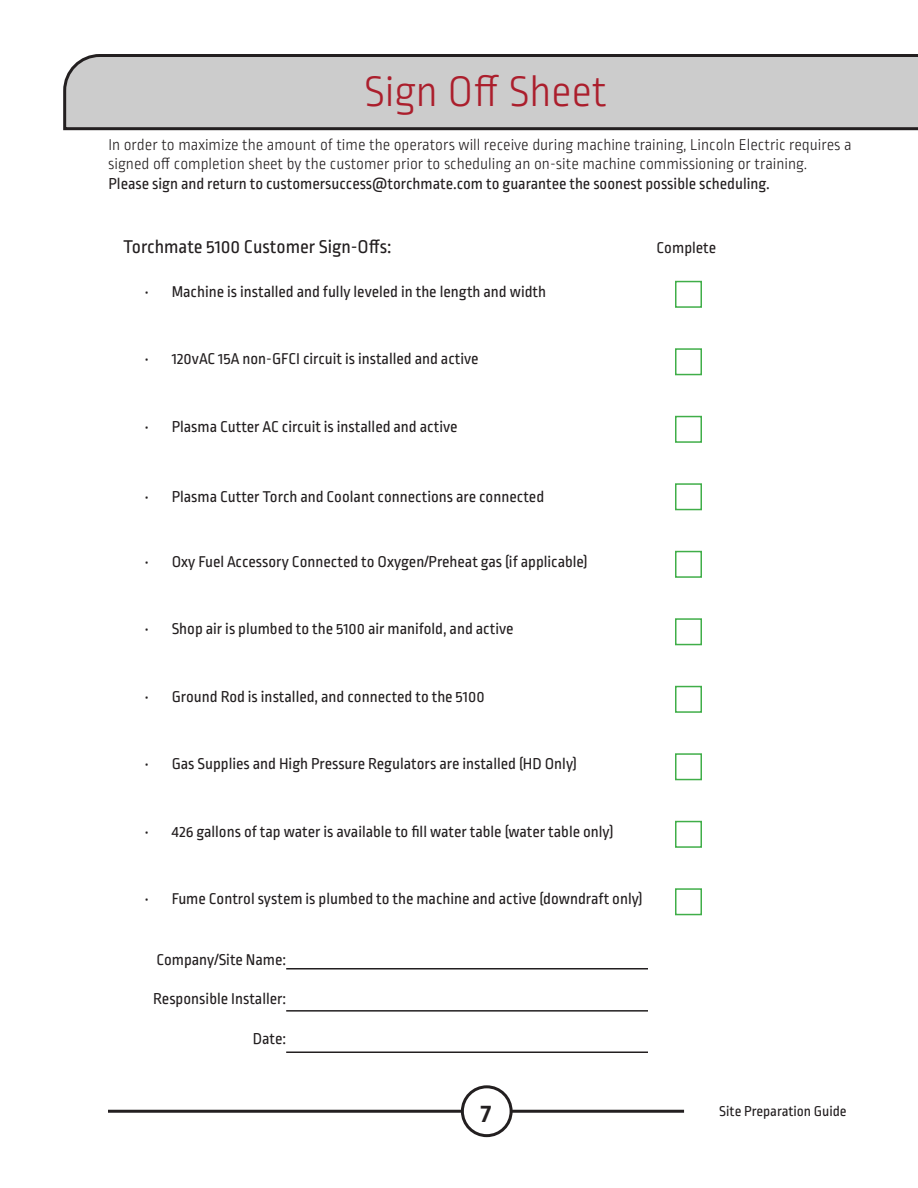
<style>
.page{position:relative;width:918px;height:1188px;background:#fff}
.page>*{position:absolute;margin:0;border:0;box-sizing:border-box;transform-origin:0 0}
.Headers{font:300 45px "Ropa Sans Pro";color:#ab1e2c}
.t1{font:700 27px "Ropa Sans Pro";color:#231f20}
.t2{font:19.5px "Ropa Sans Pro";color:#231f20}
.Summary{font:16.5px "Ropa Sans Pro";color:#231f20}
.Summary-2{font:300 16.5px/19.8px "Ropa Sans Pro";color:#231f20}
.t3{font:15px "Ropa Sans Pro";color:#231f20}
</style>
<div class="page">
<hr style="left:108px;top:1110px;width:576px;height:3px;background:#231f20">
<div style="left:462px;top:1087px;width:49px;height:49px;background:#fff;border-radius:50%"></div>
<div style="left:461px;top:1085px;width:52px;height:52px;border:3px solid #231f20;border-radius:50%"></div>
<svg style="left:63px;top:54px;width:855px;height:77px"></svg>
<div style="left:675px;top:348px;width:27px;height:27px;border:2px solid #40ae49"></div>
<div style="left:675px;top:281px;width:27px;height:27px;border:2px solid #40ae49"></div>
<div style="left:675px;top:416px;width:27px;height:27px;border:2px solid #40ae49"></div>
<div style="left:675px;top:483px;width:27px;height:27px;border:2px solid #40ae49"></div>
<div style="left:675px;top:551px;width:27px;height:27px;border:2px solid #40ae49"></div>
<div style="left:675px;top:618px;width:27px;height:27px;border:2px solid #40ae49"></div>
<div style="left:675px;top:686px;width:27px;height:27px;border:2px solid #40ae49"></div>
<div style="left:675px;top:753px;width:27px;height:27px;border:2px solid #40ae49"></div>
<div style="left:675px;top:821px;width:27px;height:27px;border:2px solid #40ae49"></div>
<div style="left:675px;top:888px;width:27px;height:27px;border:2px solid #40ae49"></div>
<hr style="left:286px;top:968px;width:362px;height:2px;background:#231f20">
<hr style="left:286px;top:1010px;width:362px;height:2px;background:#231f20">
<hr style="left:286px;top:1052px;width:362px;height:1px;background:#231f20">
<p class="Headers" style="left:364px;top:67px;width:244px">Sign Off Sheet</p>
<p class="Summary-2" style="left:108px;top:136px;width:745px">In order to maximize the amount of time the operators will receive during machine training, Lincoln Electric requires a signed off completion sheet by the customer prior to scheduling an on-site machine commissioning or training.</p>
<p class="Summary" style="left:109px;top:175px;width:663px">Please sign and return to customersuccess@torchmate.com to guarantee the soonest possible scheduling.</p>
<p class="t2" style="left:123px;top:236px;width:270px">Torchmate 5100 Customer Sign-Offs:</p>
<p class="Summary" style="left:145px;top:282px;width:403px">• Machine is installed and fully leveled in the length and width</p>
<p class="Summary" style="left:145px;top:350px;width:335px">• 120vAC 15A non-GFCI circuit is installed and active</p>
<p class="Summary" style="left:145px;top:417px;width:314px">• Plasma Cutter AC circuit is installed and active</p>
<p class="Summary" style="left:657px;top:238px;width:61px">Complete</p>
<p class="Summary" style="left:145px;top:488px;width:401px">• Plasma Cutter Torch and Coolant connections are connected</p>
<p class="Summary" style="left:145px;top:552px;width:445px">• Oxy Fuel Accessory Connected to Oxygen/Preheat gas (if applicable)</p>
<p class="Summary" style="left:145px;top:620px;width:370px">• Shop air is plumbed to the 5100 air manifold, and active</p>
<p class="Summary" style="left:145px;top:687px;width:341px">• Ground Rod is installed, and connected to the 5100</p>
<p class="Summary" style="left:145px;top:755px;width:434px">• Gas Supplies and High Pressure Regulators are installed (HD Only)</p>
<p class="Summary" style="left:145px;top:822px;width:470px">• 426 gallons of tap water is available to fill water table (water table only)</p>
<p class="Summary" style="left:145px;top:890px;width:500px">• Fume Control system is plumbed to the machine and active (downdraft only)</p>
<p class="Summary" style="left:156px;top:950px;width:131px">Company/Site Name:</p>
<p class="Summary" style="left:153px;top:990px;width:134px">Responsible Installer:</p>
<p class="Summary" style="left:253px;top:1030px;width:35px">Date:</p>
<h2 class="t1" style="left:481px;top:1098px;width:12px">7</h2>
<p class="t3" style="left:719px;top:1103px;width:129px">Site Preparation Guide</p>
</div>
